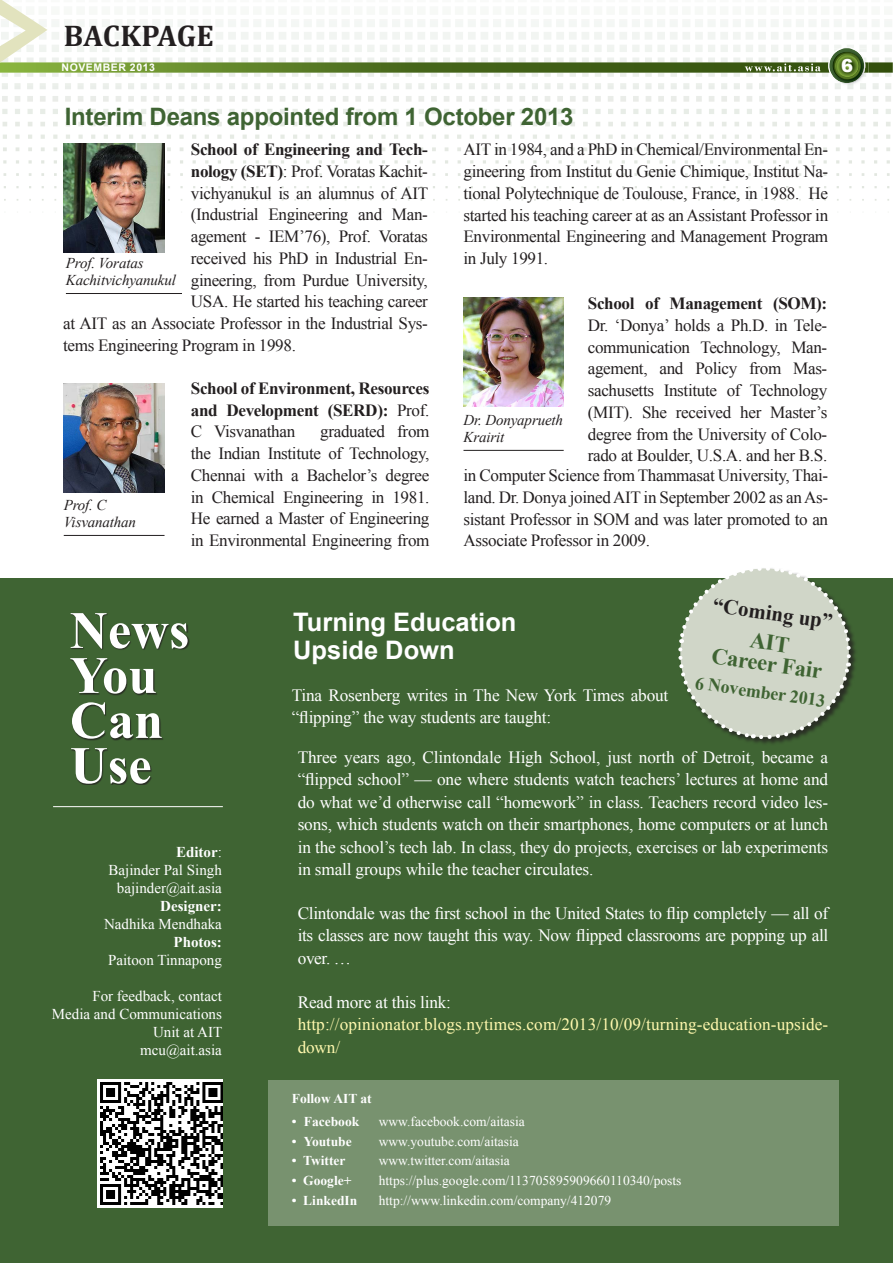
<style>
.page{position:relative;width:893px;height:1263px;background:#fff}
.page>*{position:absolute;margin:0;border:0;box-sizing:border-box;transform-origin:0 0}
.t1{font:700 52.5px "Times New Roman";color:#fff}
.t2{font:700 30px "Cambria";letter-spacing:.005em;color:#231f20}
.t3{font:700 25.5px/28.5px "Arial";color:#fff}
.t4{font:700 24px "Arial";letter-spacing:-.01em;color:#3f6433}
.t5{font:700 22.5px "Times New Roman";color:#3f6433}
.t6{font:700 21px "Times New Roman";color:#231f20}
.t7{font:700 18px "Times New Roman";color:#3f6433}
.t8{font:900 18px "Arial";color:#fff}
.body{font:17.25px/22.5px "Times New Roman";letter-spacing:-.01em;color:#fff;text-align:justify}
.body-2{font:17.25px/22.5px "Times New Roman";letter-spacing:.005em;color:#fff8ae}
.t9{font:17.1px/21.8px "Times New Roman";letter-spacing:-.02em;color:#231f20;text-align:justify}
.t10{font:700 17.1px/21.8px "Times New Roman";letter-spacing:-.02em;color:#231f20;text-align:justify}
.t11{font:15px/18px "Times New Roman";color:#fff;text-align:right}
.t12{font:italic 15px/16.5px "Times New Roman";letter-spacing:-.01em;color:#231f20}
.t13{font:700 15px "Times New Roman";color:#fff}
.t14{font:13.5px "Times New Roman";color:#fff}
.t15{font:700 13.5px "Times New Roman";color:#fff}
.t16{font:700 10.5px "Arial";letter-spacing:.05em;color:#fff}
.s1{font-weight:700}
.s2{font-weight:400}
</style>
<div class="page">
<svg style="left:4px;top:186px;width:885px;height:15px"></svg>
<img style="left:835px;top:84px;width:31px;height:3px">
<svg style="left:0;top:0;width:893px;height:84px"></svg>
<div style="left:0;top:578px;width:893px;height:685px;background:#3f6433"></div>
<div style="left:268px;top:1079px;width:571px;height:146px;background:#78926f"></div>
<hr style="left:53px;top:806px;width:170px;height:1px;background:#fff">
<div style="left:71px;top:613px;width:119px;height:172px;background:#231f20;opacity:.75"></div>
<img style="left:98px;top:1079px;width:125px;height:128px">
<div style="left:678px;top:566px;width:179px;height:180px;background:#3f6433"></div>
<img style="left:64px;top:143px;width:101px;height:109px">
<img style="left:64px;top:383px;width:101px;height:109px">
<img style="left:463px;top:298px;width:101px;height:109px">
<hr style="left:66px;top:293px;width:116px;height:1px;background:#231f20">
<hr style="left:64px;top:535px;width:101px;height:1px;background:#231f20">
<hr style="left:463px;top:450px;width:101px;height:1px;background:#231f20">
<svg style="left:678px;top:566px;width:176px;height:177px"></svg>
<p class="t2" style="left:64px;top:15px;width:152px">BACKPAGE</p>
<p class="t16" style="left:62px;top:61px;width:95px">NOVEMBER 2013</p>
<p class="t8" style="left:841px;top:52px;width:14px">6</p>
<p class="t4" style="left:65px;top:101px;width:510px">Interim Deans appointed from 1 October 2013</p>
<p class="t9" style="left:191px;top:138px;width:239px"><span class="s1">School of Engineering and Tech&shy;nology (SET)</span>: Prof. Voratas Kachit&shy;vichyanukul is an alumnus of AIT (Industrial Engineering and Man&shy;agement - IEM’76), Prof. Voratas received his PhD in Industrial En&shy;gineering, from Purdue University, USA. He started his teaching career</p>
<p class="t9" style="left:463px;top:138px;width:366px">AIT in 1984, and a PhD in Chemical/Environmental En&shy;gineering from Institut du Genie Chimique, Institut Na&shy;tional Polytechnique de Toulouse, France, in 1988. He started his teaching career at as an Assistant Professor in Environmental Engineering and Management Program in July 1991.</p>
<p class="t9" style="left:588px;top:292px;width:241px"><span class="s1">School of Management (SOM):<br></span>Dr. ‘Donya’ holds a Ph.D. in Tele&shy;communication Technology, Man&shy;agement, and Policy from Mas&shy;sachusetts Institute of Technology (MIT). She received her Master’s degree from the University of Colo&shy;rado at Boulder, U.S.A. and her B.S.</p>
<p class="t9" style="left:463px;top:464px;width:366px">in Computer Science from Thammasat University, Thai&shy;land. Dr. Donya joined AIT in September 2002 as an As&shy;sistant Professor in SOM and was later promoted to an Associate Professor in 2009.</p>
<p class="t12" style="left:66px;top:255px;width:112px">Prof. Voratas<br>Kachitvichyanukul</p>
<p class="t9" style="left:63px;top:312px;width:366px">at AIT as an Associate Professor in the Industrial Sys&shy;tems Engineering Program in 1998.</p>
<p class="t10" style="left:191px;top:377px;width:240px">School of Environment, Resources and Development (SERD): <span class="s2">Prof.<br>C Visvanathan</span></p>
<p class="t12" style="left:463px;top:412px;width:101px">Dr. Donyaprueth<br>Krairit</p>
<p class="t9" style="left:191px;top:420px;width:240px;text-indent:129px">graduated from the Indian Institute of Technology, Chennai with a Bachelor’s degree in Chemical Engineering in 1981.<br>He earned a Master of Engineering in Environmental Engineering from</p>
<p class="t12" style="left:64px;top:497px;width:74px">Prof. C<br>Visvanathan</p>
<p class="t1" style="left:70px;top:594px;width:121px">News</p>
<p class="t1" style="left:70px;top:639px;width:89px">You</p>
<p class="t1" style="left:70px;top:684px;width:95px">Can</p>
<p class="t1" style="left:70px;top:729px;width:83px">Use</p>
<p class="t13" style="left:176px;top:842px;width:47px">Editor<span class="s2">:</span></p>
<p class="t11" style="left:109px;top:861px;width:115px">Bajinder Pal Singh</p>
<p class="t11" style="left:117px;top:879px;width:107px">bajinder@ait.asia</p>
<p class="t13" style="left:160px;top:896px;width:63px">Designer:</p>
<p class="t11" style="left:104px;top:915px;width:119px">Nadhika Mendhaka</p>
<p class="t13" style="left:174px;top:932px;width:50px">Photos:</p>
<p class="t11" style="left:108px;top:951px;width:115px">Paitoon Tinnapong</p>
<p class="t11" style="left:92px;top:987px;width:131px">For feedback, contact</p>
<p class="t11" style="left:52px;top:1005px;width:172px">Media and Communications<br>Unit at AIT</p>
<p class="t11" style="left:140px;top:1041px;width:83px">mcu@ait.asia</p>
<p class="t3" style="left:293px;top:608px;width:225px">Turning Education<br>Upside Down</p>
<p class="body" style="left:292px;top:683px;width:378px">Tina Rosenberg writes in The New York Times about “flipping” the way students are taught:</p>
<p class="t6" style="left:715px;top:590px;width:122px;rotate:8deg">“Coming up”</p>
<p class="t5" style="left:714px;top:640px;width:113px;rotate:8deg">Career Fair</p>
<p class="t7" style="left:697px;top:670px;width:133px;rotate:8deg">6 November 2013</p>
<p class="body" style="left:298px;top:745px;width:532px">Three years ago, Clintondale High School, just north of Detroit, became a “flipped school” — one where students watch teachers’ lectures at home and do what we’d otherwise call “homework” in class. Teachers record video les&shy;sons, which students watch on their smartphones, home computers or at lunch in the school’s tech lab. In class, they do projects, exercises or lab experiments in small groups while the teacher circulates.</p>
<p class="body" style="left:298px;top:901px;width:532px">Clintondale was the first school in the United States to flip completely — all of its classes are now taught this way. Now flipped classrooms are popping up all over. …</p>
<p class="body" style="left:298px;top:990px;width:155px">Read more at this link:</p>
<p class="body-2" style="left:298px;top:1013px;width:532px">http://opinionator.blogs.nytimes.com/2013/10/09/turning-education-upside&shy;down/</p>
<p class="t15" style="left:292px;top:1089px;width:82px">Follow AIT at</p>
<p class="t15" style="left:292px;top:1112px;width:69px">• Facebook</p>
<p class="t14" style="left:379px;top:1112px;width:148px">www.facebook.com/aitasia</p>
<p class="t15" style="left:292px;top:1132px;width:62px">• Youtube</p>
<p class="t14" style="left:379px;top:1132px;width:142px">www.youtube.com/aitasia</p>
<p class="t15" style="left:292px;top:1151px;width:55px">• Twitter</p>
<p class="t14" style="left:379px;top:1151px;width:133px">www.twitter.com/aitasia</p>
<p class="t15" style="left:292px;top:1171px;width:61px">• Google+</p>
<p class="t14" style="left:379px;top:1171px;width:304px">https://plus.google.com/113705895909660110340/posts</p>
<p class="t15" style="left:292px;top:1191px;width:67px">• LinkedIn</p>
<p class="t14" style="left:379px;top:1191px;width:234px">http://www.linkedin.com/company/412079</p>
</div>
